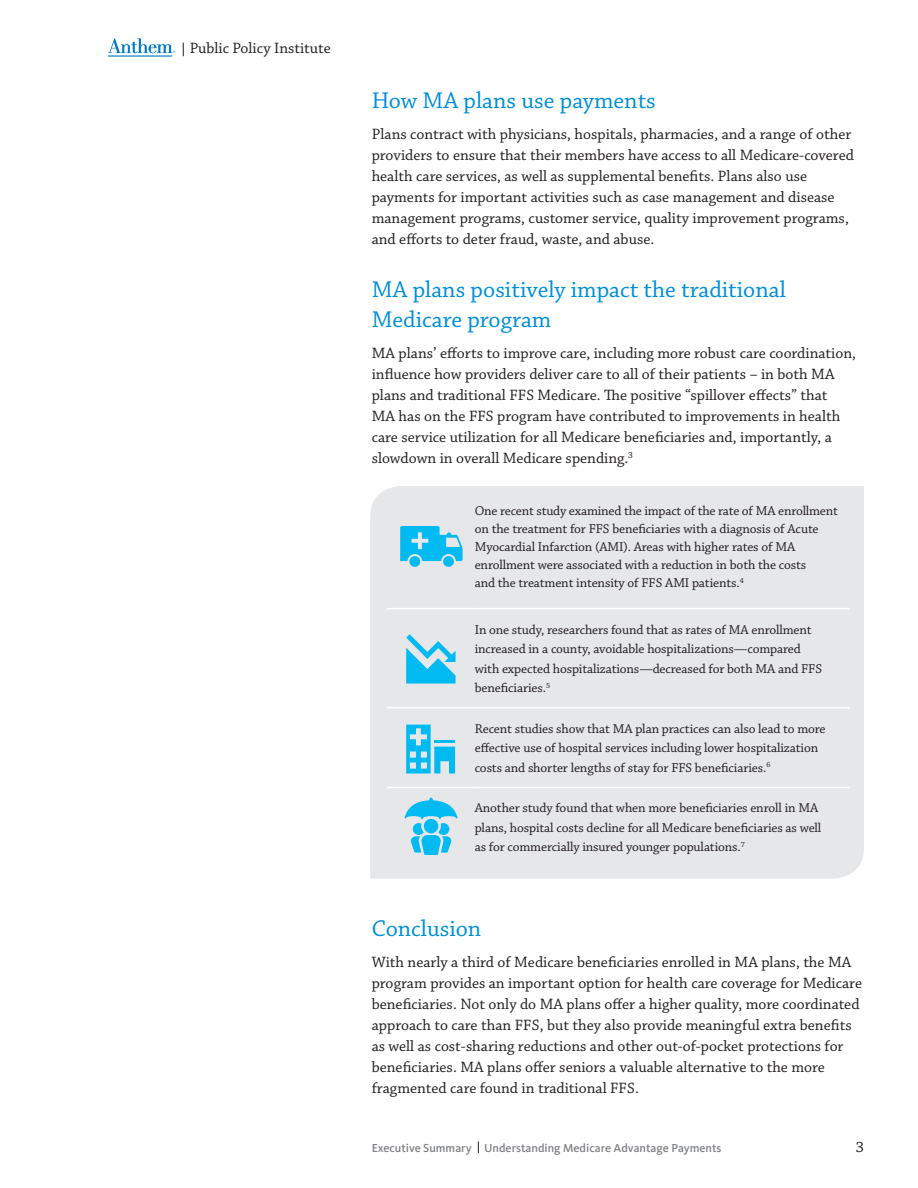
<style>
.page{position:relative;width:918px;height:1188px;background:#fff}
.page>*{position:absolute;margin:0;border:0;box-sizing:border-box;transform-origin:0 0}
.Head_1{font:24px/30px "Chaparral Pro";color:#008fd5}
.paragraph_1a{font:15.75px/21px "Chaparral Pro";color:#231f20}
.Text___paragraph_1{font:13.5px/19.5px "Chaparral Pro";letter-spacing:-.01em;color:#231f20}
.t1{font:500 12px "Kievit";color:#808285}
</style>
<div class="page">
<div style="left:370px;top:486px;width:494px;height:393px;background:#e6e7e9"></div>
<hr style="left:387px;top:608px;width:88px;height:1px;background:#fff">
<hr style="left:475px;top:608px;width:374px;height:1px;background:#fff">
<hr style="left:387px;top:707px;width:88px;height:1px;background:#fff">
<hr style="left:475px;top:707px;width:374px;height:1px;background:#fff">
<hr style="left:387px;top:787px;width:88px;height:1px;background:#fff">
<hr style="left:475px;top:787px;width:374px;height:1px;background:#fff">
<svg style="left:400px;top:526px;width:63px;height:42px;background:#4dc9ee"></svg>
<svg style="left:406px;top:634px;width:50px;height:50px;background:#65cded"></svg>
<svg style="left:406px;top:725px;width:49px;height:49px;background:#60cced"></svg>
<hr style="left:434px;top:741px;width:21px;height:2px;background:#00baf1">
<svg style="left:404px;top:798px;width:54px;height:57px;background:#6fcfed"></svg>
<svg style="left:108px;top:38px;width:67px;height:15px"></svg>
<hr style="left:108px;top:55px;width:64px;height:2px;background:#0079c2">
<svg style="left:183px;top:43px;width:1px;height:13px"></svg>
<p class="paragraph_1a" style="left:190px;top:38px;width:143px">Public Policy Institute</p>
<p class="Head_1" style="left:372px;top:86px;width:286px">How MA plans use payments</p>
<p class="paragraph_1a" style="left:372px;top:124px;width:484px">Plans contract with physicians, hospitals, pharmacies, and a range of other providers to ensure that their members have access to all Medicare-covered health care services, as well as supplemental benefits. Plans also use payments for important activities such as case management and disease management programs, customer service, quality improvement programs, and efforts to deter fraud, waste, and abuse.</p>
<p class="Head_1" style="left:372px;top:275px;width:416px">MA plans positively impact the traditional<br>Medicare program</p>
<p class="paragraph_1a" style="left:372px;top:343px;width:486px">MA plans’ efforts to improve care, including more robust care coordination, influence how providers deliver care to all of their patients – in both MA plans and traditional FFS Medicare. The positive “spillover effects” that<br>MA has on the FFS program have contributed to improvements in health care service utilization for all Medicare beneficiaries and, importantly, a slowdown in overall Medicare spending.<sup>3</sup></p>
<p class="Text___paragraph_1" style="left:475px;top:503px;width:365px;line-height:18px">One recent study examined the impact of the rate of MA enrollment on the treatment for FFS beneficiaries with a diagnosis of Acute Myocardial Infarction (AMI). Areas with higher rates of MA enrollment were associated with a reduction in both the costs<br>and the treatment intensity of FFS AMI patients.<sup>4</sup></p>
<p class="Text___paragraph_1" style="left:475px;top:620px;width:349px">In one study, researchers found that as rates of MA enrollment increased in a county, avoidable hospitalizations—compared with expected hospitalizations—decreased for both MA and FFS beneficiaries.<sup>5</sup></p>
<p class="Text___paragraph_1" style="left:475px;top:719px;width:352px">Recent studies show that MA plan practices can also lead to more effective use of hospital services including lower hospitalization costs and shorter lengths of stay for FFS beneficiaries.<sup>6</sup></p>
<p class="Text___paragraph_1" style="left:475px;top:799px;width:348px">Another study found that when more beneficiaries enroll in MA plans, hospital costs decline for all Medicare beneficiaries as well as for commercially insured younger populations.<sup>7</sup></p>
<p class="Head_1" style="left:372px;top:914px;width:111px">Conclusion</p>
<p class="paragraph_1a" style="left:372px;top:952px;width:492px">With nearly a third of Medicare beneficiaries enrolled in MA plans, the MA program provides an important option for health care coverage for Medicare beneficiaries. Not only do MA plans offer a higher quality, more coordinated approach to care than FFS, but they also provide meaningful extra benefits as well as cost-sharing reductions and other out-of-pocket protections for beneficiaries. MA plans offer seniors a valuable alternative to the more fragmented care found in traditional FFS.</p>
<p class="t1" style="left:372px;top:1141px;width:351px">Executive Summary Understanding Medicare Advantage Payments</p>
<p class="paragraph_1a" style="left:856px;top:1137px;width:10px">3</p>
</div>
